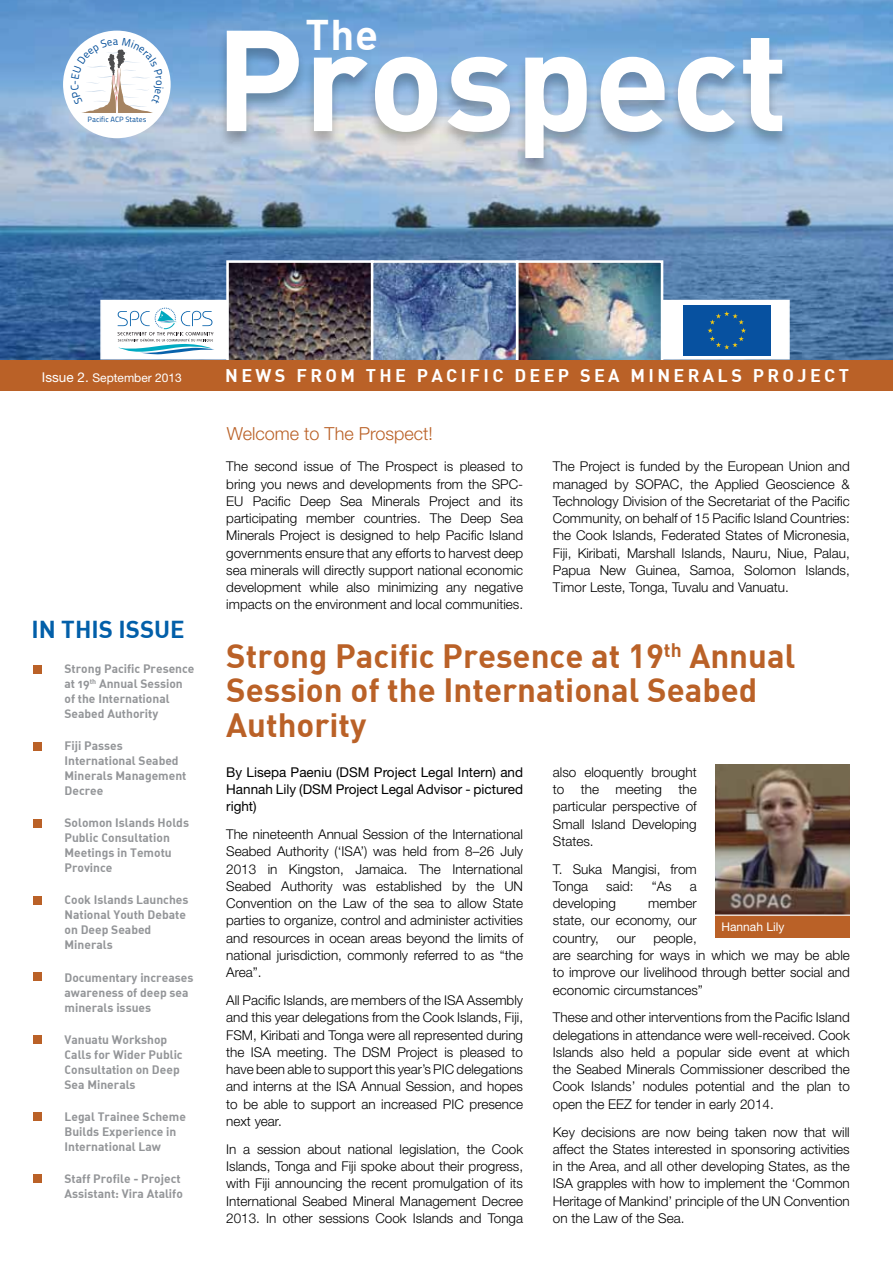
<style>
.page{position:relative;width:893px;height:1263px;background:#fff}
.page>*{position:absolute;margin:0;border:0;box-sizing:border-box;transform-origin:0 0}
.t1{font:141px "DIN Bold";color:#fff}
.t2{font:42px "DIN Bold";color:#fff}
.t3{font:33px/34.5px "DIN Bold";color:#ba6127}
.t4{font:24px "DIN Bold";color:#025fa9}
.t5{font:18px "DIN Bold";letter-spacing:.185em;color:#fff}
.t6{font:300 18px "Helvetica Neue";color:#ba6127}
.t7{font:300 13.5px/17.2px "Helvetica Neue";color:#000;text-align:justify}
.t8{font:13.5px/17.2px "Helvetica Neue";color:#000;text-align:justify}
.t9{font:12px/15px "DIN Bold Alternate";color:#939598}
.t10{font:12px "Helvetica Neue";color:#fff}
.t11{font:7.5px "Titillium Maps 29 L 400 wt";color:#004c98}
.s1{font-size:13.5px}
</style>
<div class="page">
<div style="left:33px;top:665px;width:9px;height:8px;background:#ba6127"></div>
<div style="left:33px;top:742px;width:9px;height:8px;background:#ba6127"></div>
<div style="left:33px;top:819px;width:9px;height:8px;background:#ba6127"></div>
<div style="left:33px;top:896px;width:9px;height:8px;background:#ba6127"></div>
<div style="left:33px;top:972px;width:9px;height:9px;background:#ba6127"></div>
<div style="left:33px;top:1035px;width:9px;height:8px;background:#ba6127"></div>
<div style="left:33px;top:1112px;width:9px;height:8px;background:#ba6127"></div>
<div style="left:33px;top:1174px;width:9px;height:8px;background:#ba6127"></div>
<img style="left:0;top:0;width:893px;height:359px">
<div style="left:663px;top:300px;width:127px;height:59px;background:#fff"></div>
<div style="left:100px;top:300px;width:127px;height:59px;background:#fff"></div>
<div style="left:683px;top:306px;width:87px;height:50px;background:#0751a0"></div>
<svg style="left:707px;top:311px;width:39px;height:38px"></svg>
<svg style="left:118px;top:307px;width:96px;height:48px"></svg>
<img style="left:230px;top:264px;width:429px;height:95px">
<div style="left:226px;top:260px;width:148px;height:103px;border:3px solid #fff"></div>
<div style="left:516px;top:260px;width:147px;height:103px;border:3px solid #fff"></div>
<div style="left:371px;top:260px;width:147px;height:103px;border:3px solid #fff"></div>
<div style="left:63px;top:31px;width:108px;height:107px;background:#fff;border-radius:50%"></div>
<div style="left:218px;top:30px;width:573px;height:146px;background:#000;opacity:.25"></div>
<div style="left:0;top:360px;width:893px;height:30px;background:#ba6127"></div>
<div style="left:715px;top:908px;width:134px;height:30px;background:#ba6127"></div>
<img style="left:715px;top:765px;width:134px;height:149px">
<hr style="left:714px;top:914px;width:159px;height:2px;background:#fff">
<svg style="left:71px;top:37px;width:93px;height:78px"></svg>
<p class="t11" style="left:88px;top:114px;width:60px">Pacific ACP States</p>
<h2 class="t2" style="left:306px;top:7px;width:74px">The</h2>
<h1 class="t1" style="left:215px;top:-12px;width:575px">Prospect</h1>
<p class="t10" style="left:42px;top:370px;width:141px"><span class="s1">Issue 2.</span> September 2013</p>
<h3 class="t5" style="left:225px;top:364px;width:625px">N ews from the Paci fi c Deep Sea Mi nerals Project</h3>
<h3 class="t4" style="left:31px;top:614px;width:155px">In this Issue</h3>
<p class="t9" style="left:65px;top:661px;width:131px;text-indent:-30px">• Strong Pacific Presence at 19<sup>th</sup> Annual Session of the International<br>Seabed Authority</p>
<p class="t9" style="left:65px;top:738px;width:123px">Fiji Passes<br>International Seabed<br>Minerals Management<br>Decree</p>
<p class="t9" style="left:65px;top:815px;width:126px;text-indent:-30px">• Solomon Islands Holds<br>Public Consultation<br>Meetings in Temotu<br>Province</p>
<p class="t9" style="left:65px;top:892px;width:125px;text-indent:-30px">• Cook Islands Launches<br>National Youth Debate on Deep Seabed<br>Minerals</p>
<p class="t9" style="left:65px;top:969px;width:130px;text-indent:-30px">• Documentary increases awareness of deep sea minerals issues</p>
<p class="t9" style="left:65px;top:1031px;width:120px;text-indent:-30px">• Vanuatu Workshop<br>Calls for Wider Public<br>Consultation on Deep<br>Sea Minerals</p>
<p class="t9" style="left:65px;top:1108px;width:123px;text-indent:-30px">• Legal Trainee Scheme<br>Builds Experience in<br>International Law</p>
<p class="t9" style="left:35px;top:1170px;width:150px;text-align:right">• Staff Profile - Project<br>Assistant: Vira Atalifo</p>
<h3 class="t6" style="left:227px;top:423px;width:207px">Welcome to The Prospect!</h3>
<p class="t7" style="left:226px;top:458px;width:298px">The second issue of The Prospect is pleased to bring you news and developments from the SPC-EU Pacific Deep Sea Minerals Project and its participating member countries. The Deep Sea Minerals Project is designed to help Pacific Island governments ensure that any efforts to harvest deep sea minerals will directly support national economic development while also minimizing any negative impacts on the environment and local communities.</p>
<p class="t7" style="left:553px;top:458px;width:298px">The Project is funded by the European Union and managed by SOPAC, the Applied Geoscience &amp; Technology Division of the Secretariat of the Pacific Community, on behalf of 15 Pacific Island Countries: the Cook Islands, Federated States of Micronesia, Fiji, Kiribati, Marshall Islands, Nauru, Niue, Palau, Papua New Guinea, Samoa, Solomon Islands, Timor Leste, Tonga, Tuvalu and Vanuatu.</p>
<h3 class="t3" style="left:226px;top:637px;width:571px">Strong Pacific Presence at 19<sup>th</sup> Annual<br>Session of the International Seabed<br>Authority</h3>
<p class="t8" style="left:226px;top:763px;width:298px">By Lisepa Paeniu (DSM Project Legal Intern) and Hannah Lily (DSM Project Legal Advisor - pictured right)</p>
<p class="t7" style="left:226px;top:825px;width:298px">The nineteenth Annual Session of the International Seabed Authority (‘ISA’) was held from 8–26 July 2013 in Kingston, Jamaica. The International Seabed Authority was established by the UN Convention on the Law of the sea to allow State parties to organize, control and administer activities and resources in ocean areas beyond the limits of national jurisdiction, commonly referred to as “the Area”.</p>
<p class="t7" style="left:226px;top:991px;width:298px">All Pacific Islands, are members of the ISA Assembly and this year delegations from the Cook Islands, Fiji, FSM, Kiribati and Tonga were all represented during the ISA meeting. The DSM Project is pleased to have been able to support this year’s PIC delegations and interns at the ISA Annual Session, and hopes to be able to support an increased PIC presence next year.</p>
<p class="t7" style="left:226px;top:1140px;width:298px">In a session about national legislation, the Cook Islands, Tonga and Fiji spoke about their progress, with Fiji announcing the recent promulgation of its International Seabed Mineral Management Decree 2013. In other sessions Cook Islands and Tonga</p>
<p class="t7" style="left:553px;top:763px;width:145px">also eloquently brought to the meeting the particular perspective of Small Island Developing States.</p>
<p class="t7" style="left:553px;top:860px;width:145px">T. Suka Mangisi, from<br>Tonga</p>
<p class="t7" style="left:606px;top:877px;width:29px">said:</p>
<p class="t7" style="left:652px;top:877px;width:21px">“As</p>
<p class="t7" style="left:690px;top:877px;width:9px">a</p>
<p class="t7" style="left:553px;top:894px;width:65px">developing</p>
<p class="t7" style="left:553px;top:894px;width:145px;text-indent:95px">member state, our economy, our country,</p>
<p class="t10" style="left:721px;top:920px;width:64px">Hannah Lily</p>
<p class="t7" style="left:553px;top:929px;width:298px;text-align:left;text-indent:101px">people,<br>are searching for ways in which we may be able to improve our livelihood through better social and economic circumstances”</p>
<p class="t7" style="left:553px;top:1009px;width:298px">These and other interventions from the Pacific Island delegations in attendance were well-received. Cook Islands also held a popular side event at which the Seabed Minerals Commissioner described the Cook Islands’ nodules potential and the plan to open the EEZ for tender in early 2014.</p>
<p class="t7" style="left:553px;top:1123px;width:298px">Key decisions are now being taken now that will affect the States interested in sponsoring activities in the Area, and all other developing States, as the ISA grapples with how to implement the ‘Common Heritage of Mankind’ principle of the UN Convention on the Law of the Sea.</p>
<p class="t7" style="left:617px;top:929px;width:21px">our</p>
</div>
